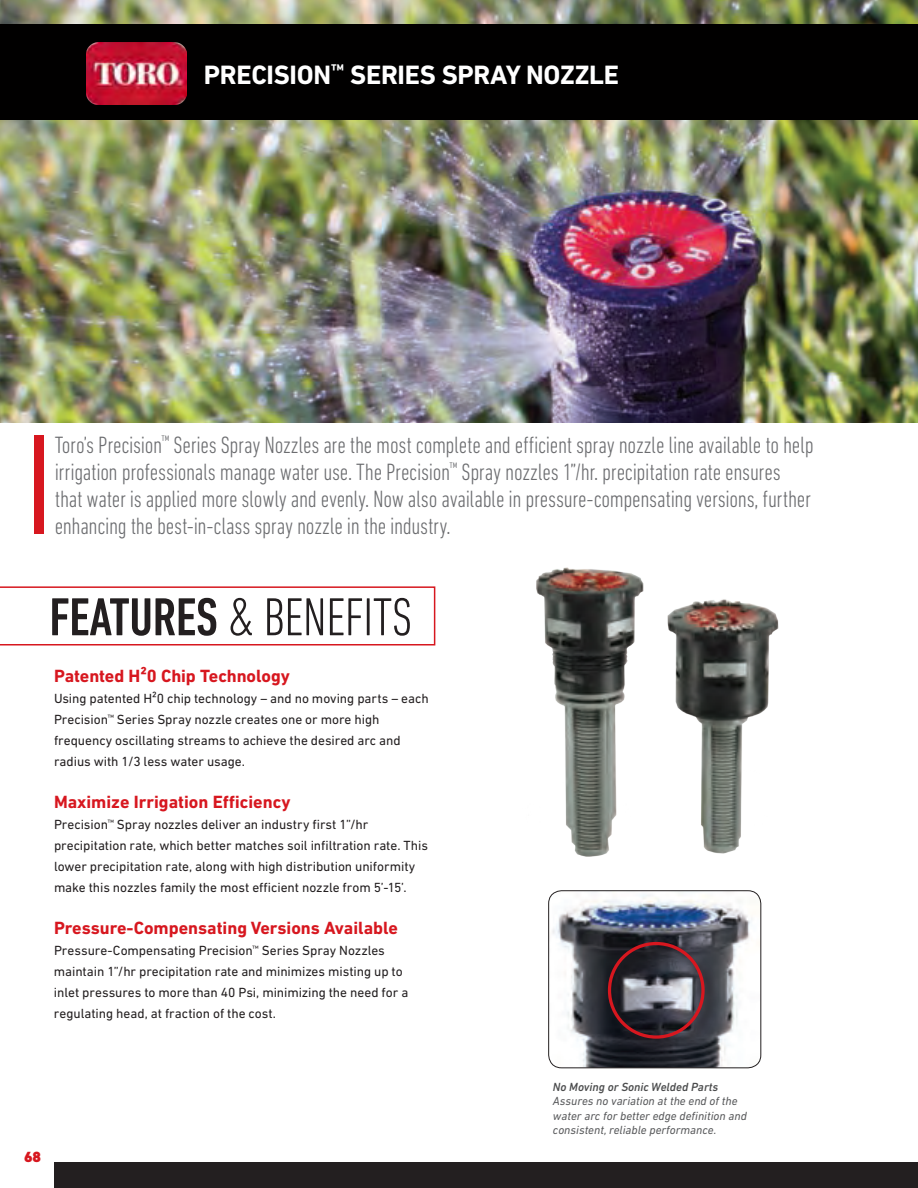
<style>
.page{position:relative;width:918px;height:1188px;background:#fff}
.page>*{position:absolute;margin:0;border:0;box-sizing:border-box;transform-origin:0 0}
.t1{font:300 condensed 54.3px "DIN Next LT Pro";letter-spacing:-.01em;color:#231f20}
.t2{font:700 27px "DIN Next LT Pro";letter-spacing:-.01em;color:#fff}
.t3{font:300 condensed 24px/27px "DIN Next LT Pro";letter-spacing:-.015em;color:#6c6d70}
.t4{font:700 18px "DIN Next LT Pro";color:#d7171f}
.t5{font:900 15px "DIN Next LT Pro";color:#d7171f}
.t6{font:13.5px/21px "DIN Next LT Pro";letter-spacing:-.005em;color:#231f20}
.t7{font:italic 12px/14.4px "DIN Next LT Pro";color:#57585a}
.t8{font:italic 500 12px "DIN Next LT Pro";color:#4b4c4d}
.s1{font-weight:500}
</style>
<div class="page">
<img style="left:0;top:0;width:918px;height:423px">
<div style="left:55px;top:1162px;width:863px;height:26px;background:#231f20"></div>
<div style="left:0;top:25px;width:918px;height:95px;background:#010000"></div>
<img style="left:86px;top:43px;width:100px;height:62px">
<div style="left:34px;top:435px;width:10px;height:99px;background:#d7171f"></div>
<svg style="left:0;top:586px;width:435px;height:60px"></svg>
<img style="left:536px;top:567px;width:243px;height:290px">
<img style="left:549px;top:891px;width:212px;height:177px">
<div style="left:548px;top:891px;width:213px;height:177px;border:1px solid #231f20;border-radius:13px"></div>
<div style="left:606px;top:940px;width:113px;height:113px;background:#231f20;opacity:.75"></div>
<div style="left:608px;top:942px;width:97px;height:97px;border:3px solid #d7171f;border-radius:50%"></div>
<p class="t2" style="left:204px;top:59px;width:417px">PRECISION<sup>™</sup> SERIES SPRAY NOZZLE</p>
<p class="t3" style="left:55px;top:431px;width:761px">Toro’s Precision<sup>™</sup> Series Spray Nozzles are the most complete and efficient spray nozzle line available to help irrigation professionals manage water use. The Precision<sup>™</sup> Spray nozzles 1”/hr. precipitation rate ensures that water is applied more slowly and evenly. Now also available in pressure-compensating versions, further enhancing the best-in-class spray nozzle in the industry.</p>
<p class="t1" style="left:49px;top:586px;width:364px"><span class="s1">FEATURES</span> &amp; BENEFITS</p>
<p class="t4" style="left:54px;top:666px;width:237px">Patented H²0 Chip Technology</p>
<p class="t6" style="left:54px;top:688px;width:376px">Using patented H²0 chip technology – and no moving parts – each</p>
<p class="t6" style="left:54px;top:709px;width:348px">Precision<sup>™</sup> Series Spray nozzle creates one or more high frequency oscillating streams to achieve the desired arc and radius with 1/3 less water usage.</p>
<p class="t4" style="left:54px;top:792px;width:238px">Maximize Irrigation Efficiency</p>
<p class="t6" style="left:54px;top:814px;width:375px">Precision<sup>™</sup> Spray nozzles deliver an industry first 1”/hr precipitation rate, which better matches soil infiltration rate. This lower precipitation rate, along with high distribution uniformity make this nozzles family the most efficient nozzle from 5’-15’.</p>
<p class="t4" style="left:54px;top:918px;width:346px">Pressure-Compensating Versions Available</p>
<p class="t6" style="left:54px;top:940px;width:356px">Pressure-Compensating Precision<sup>™</sup> Series Spray Nozzles maintain 1”/hr precipitation rate and minimizes misting up to inlet pressures to more than 40 Psi, minimizing the need for a regulating head, at fraction of the cost.</p>
<p class="t5" style="left:24px;top:1148px;width:19px">68</p>
<p class="t8" style="left:553px;top:1080px;width:167px">No Moving or Sonic Welded Parts</p>
<p class="t7" style="left:553px;top:1094px;width:196px">Assures no variation at the end of the water arc for better edge definition and consistent, reliable performance.</p>
</div>
